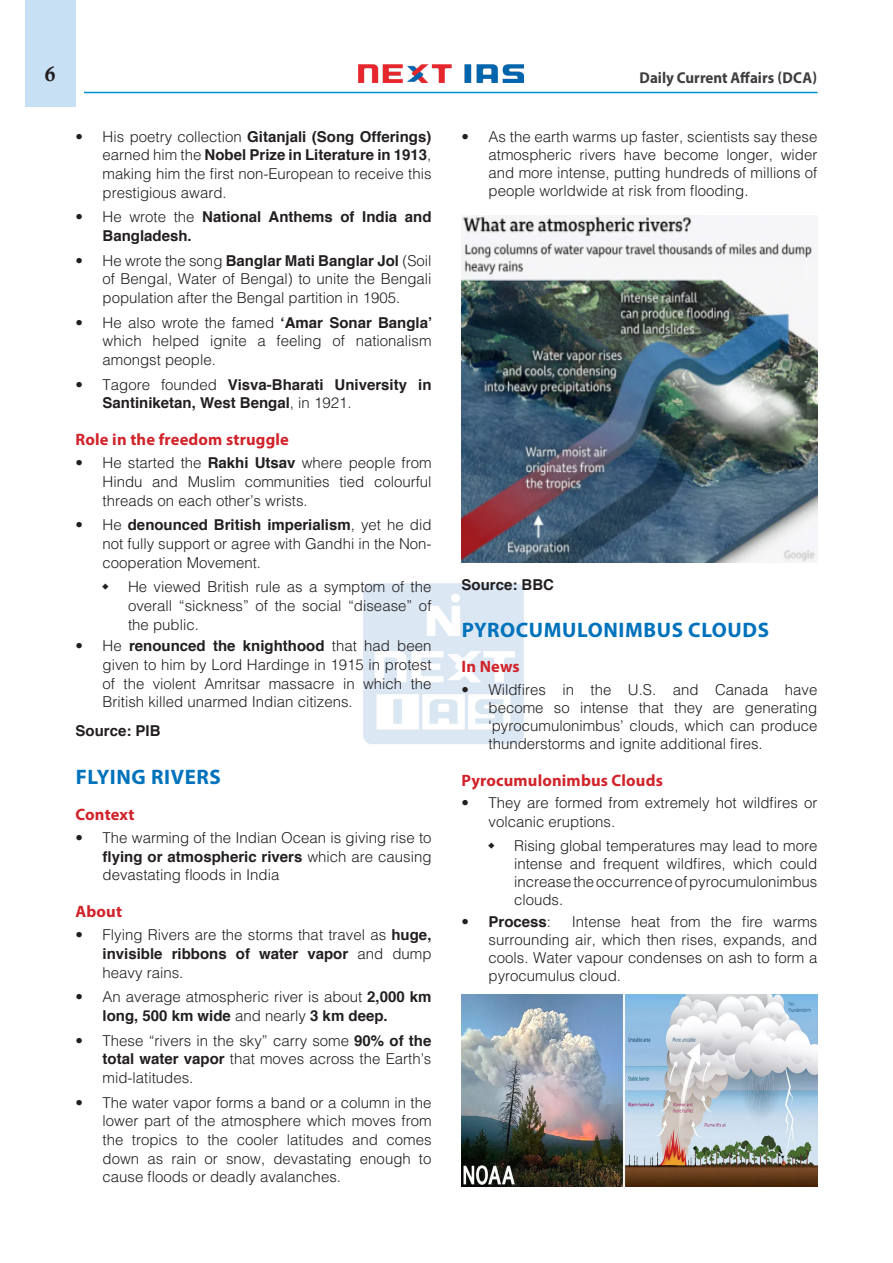
<style>
.page{position:relative;width:893px;height:1263px;background:#fff}
.page>*{position:absolute;margin:0;border:0;box-sizing:border-box;transform-origin:0 0}
.H-1{font:700 21px "Myriad Pro";letter-spacing:.03em;color:#0072bc}
.t1{font:21px "Calis MT Bol";color:#231f20}
.H-2{font:700 16.5px "Myriad Pro";letter-spacing:.01em;color:#d1232a}
.t2{font:700 15.75px "Myriad Pro";color:#3e3e3f;scale:.95 1}
.t3{font:300 15px/18.6px "Helvetica";color:#231f20;text-align:justify}
.body{font:700 15px/18.6px "Helvetica";color:#231f20}
.s1{font-weight:700}
.s2{font-weight:300}
</style>
<div class="page">
<div style="left:25px;top:0;width:51px;height:107px;background:#c7e0f3"></div>
<img style="left:359px;top:64px;width:165px;height:19px">
<hr style="left:84px;top:92px;width:733px;height:1px;background:#008fd5">
<img style="left:363px;top:583px;width:161px;height:161px">
<img style="left:461px;top:215px;width:357px;height:347px">
<img style="left:461px;top:994px;width:356px;height:193px">
<h1 class="t1" style="left:45px;top:62px;width:12px">6</h1>
<p class="t2" style="left:640px;top:67px;width:188px">Daily Current Affairs (DCA)</p>
<p class="t3" style="left:103px;top:127px;width:330px;text-indent:-27px">• His poetry collection <span class="s1">Gitanjali (Song Offerings) </span>earned him the <span class="s1">Nobel Prize in Literature in 1913</span>, making him the first non-European to receive this prestigious award.</p>
<p class="body" style="left:103px;top:208px;width:330px;text-indent:-27px"><span class="s2">• He wrote the</span> National Anthems of India and<br>Bangladesh.</p>
<p class="t3" style="left:103px;top:251px;width:330px;text-indent:-27px">• He wrote the song <span class="s1">Banglar Mati Banglar Jol</span> (Soil of Bengal, Water of Bengal) to unite the Bengali population after the Bengal partition in 1905.</p>
<p class="t3" style="left:103px;top:312px;width:331px;text-indent:-27px">• He also wrote the famed <span class="s1">‘Amar Sonar Bangla’ </span>which helped ignite a feeling of nationalism amongst people.</p>
<p class="body" style="left:103px;top:375px;width:330px;text-indent:-27px"><span class="s2">• Tagore founded</span> Visva-Bharati University in<br>Santiniketan, West Bengal<span class="s2">, in 1921.</span></p>
<p class="H-2" style="left:76px;top:429px;width:215px">Role in the freedom struggle</p>
<p class="t3" style="left:103px;top:453px;width:330px;text-indent:-27px">• He started the <span class="s1">Rakhi Utsav</span> where people from Hindu and Muslim communities tied colourful threads on each other’s wrists.</p>
<p class="t3" style="left:103px;top:515px;width:330px;text-indent:-27px">• He <span class="s1">denounced British imperialism</span>, yet he did not fully support or agree with Gandhi in the Non&shy;cooperation Movement.</p>
<p class="t3" style="left:128px;top:577px;width:305px">He viewed British rule as a symptom of the overall “sickness” of the social “disease” of the public.</p>
<p class="t3" style="left:103px;top:636px;width:330px;text-indent:-27px">• He <span class="s1">renounced the knighthood</span> that had been given to him by Lord Hardinge in 1915 in protest of the violent Amritsar massacre in which the British killed unarmed Indian citizens.</p>
<p class="body" style="left:76px;top:722px;width:87px">Source: PIB</p>
<p class="H-1" style="left:76px;top:764px;width:147px">FLYING RIVERS</p>
<p class="H-2" style="left:76px;top:803px;width:60px">Context</p>
<p class="t3" style="left:103px;top:828px;width:330px;text-indent:-27px">• The warming of the Indian Ocean is giving rise to <span class="s1">flying or atmospheric rivers</span> which are causing devastating floods in India</p>
<p class="H-2" style="left:76px;top:901px;width:48px">About</p>
<p class="t3" style="left:103px;top:925px;width:330px;text-indent:-27px">• Flying Rivers are the storms that travel as <span class="s1">huge, invisible ribbons of water vapor</span> and dump heavy rains.</p>
<p class="t3" style="left:103px;top:987px;width:330px;text-indent:-27px">• An average atmospheric river is about <span class="s1">2,000 km long, 500 km wide</span> and nearly <span class="s1">3 km deep.</span></p>
<p class="t3" style="left:103px;top:1031px;width:330px;text-indent:-27px">• These “rivers in the sky” carry some <span class="s1">90% of the total water vapor</span> that moves across the Earth’s mid-latitudes.</p>
<p class="t3" style="left:103px;top:1093px;width:330px;text-indent:-27px">• The water vapor forms a band or a column in the lower part of the atmosphere which moves from the tropics to the cooler latitudes and comes down as rain or snow, devastating enough to cause floods or deadly avalanches.</p>
<p class="t3" style="left:488px;top:127px;width:330px;line-height:18px;text-indent:-27px">• As the earth warms up faster, scientists say these atmospheric rivers have become longer, wider and more intense, putting hundreds of millions of people worldwide at risk from flooding.</p>
<p class="body" style="left:461px;top:575px;width:94px">Source: BBC</p>
<p class="H-1" style="left:462px;top:616px;width:309px">PYROCUMULONIMBUS CLOUDS</p>
<p class="H-2" style="left:461px;top:656px;width:60px">In News</p>
<p class="t3" style="left:488px;top:680px;width:330px;line-height:18.1px;text-indent:-27px">• Wildfires in the U.S. and Canada have become so intense that they are generating ‘pyrocumulonimbus’ clouds, which can produce thunderstorms and ignite additional fires.</p>
<p class="H-2" style="left:461px;top:769px;width:203px">Pyrocumulonimbus Clouds</p>
<p class="t3" style="left:488px;top:794px;width:330px;line-height:18.1px;text-indent:-27px">• They are formed from extremely hot wildfires or volcanic eruptions.</p>
<p class="t3" style="left:514px;top:836px;width:305px;line-height:18.1px">Rising global temperatures may lead to more intense and frequent wildfires, which could increase the occurrence of pyrocumulonimbus clouds.</p>
<p class="body" style="left:461px;top:912px;width:91px"><span class="s2">•</span> Process<span class="s2">:</span></p>
<p class="t3" style="left:488px;top:912px;width:330px;line-height:18.1px;text-indent:83px">Intense heat from the fire warms surrounding air, which then rises, expands, and cools. Water vapour condenses on ash to form a pyrocumulus cloud.</p>
</div>
